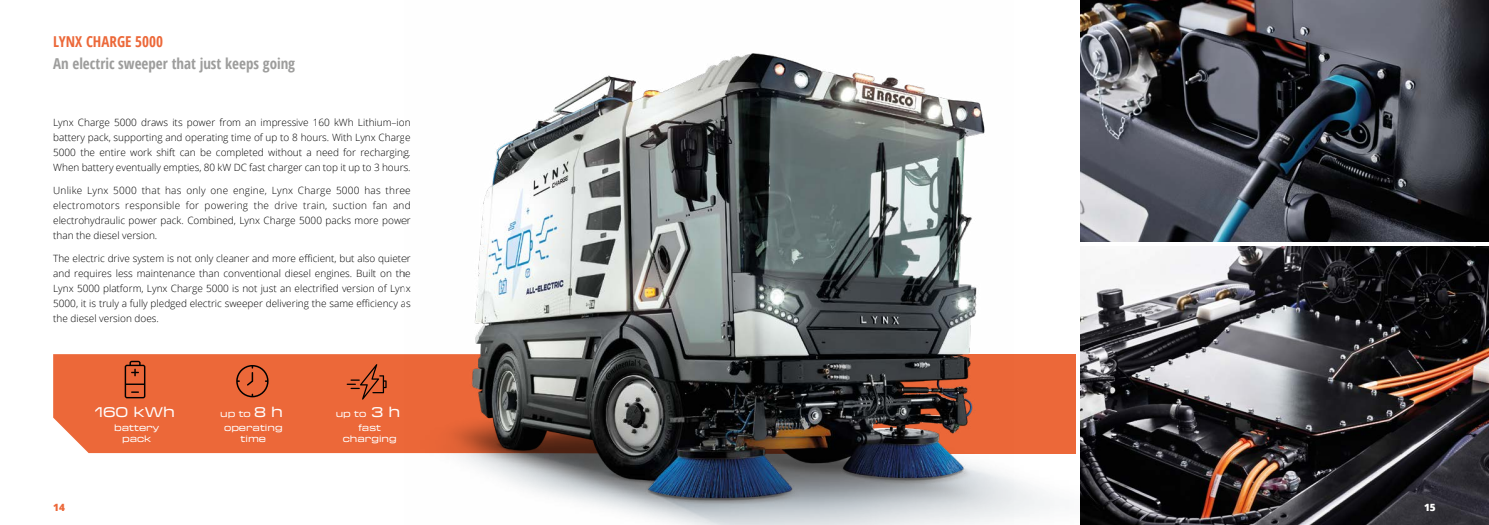
<style>
.page{position:relative;width:1489px;height:525px;background:#fff}
.page>*{position:absolute;margin:0;border:0;box-sizing:border-box;transform-origin:0 0}
.Naslov{font:700 condensed 15px "Open Sans";color:#9d9d9c}
.Naslov-2{font:700 condensed 15px "Open Sans";color:#ec6839}
.t1{font:expanded 13.75px "Transducer Test";color:#fff}
.Tekst{font:300 10px/15px "Open Sans";color:#000;text-align:justify}
.t2{font:800 10px "Open Sans";color:#ec6839}
.t3{font:800 10px "Open Sans";color:#fff}
.t4{font:expanded 8.75px/10.6px "Transducer Test";color:#fff;text-align:center}
.s1{font-size:13.75px}
</style>
<div class="page">
<div style="left:53px;top:354px;width:352px;height:99px;background:#ec6839"></div>
<img style="left:1089px;top:0;width:399px;height:242px">
<img style="left:1089px;top:246px;width:399px;height:278px">
<svg style="left:125px;top:360px;width:20px;height:38px"></svg>
<svg style="left:236px;top:365px;width:32px;height:32px"></svg>
<svg style="left:347px;top:364px;width:39px;height:35px"></svg>
<img style="left:1013px;top:0;width:76px;height:524px">
<img style="left:405px;top:53px;width:608px;height:471px">
<p class="Naslov-2" style="left:53px;top:31px;width:111px">LYNX CHARGE 5000</p>
<p class="Naslov" style="left:53px;top:53px;width:243px">An electric sweeper that just keeps going</p>
<p class="Tekst" style="left:53px;top:114px;width:359px">Lynx Charge 5000 draws its power from an impressive 160 kWh Lithium–ion battery pack, supporting and operating time of up to 8 hours. With Lynx Charge 5000 the entire work shift can be completed without a need for recharging.<br>When battery eventually empties, 80 kW DC fast charger can top it up to 3 hours.</p>
<p class="Tekst" style="left:53px;top:182px;width:359px">Unlike Lynx 5000 that has only one engine, Lynx Charge 5000 has three electromotors responsible for powering the drive train, suction fan and electrohydraulic power pack. Combined, Lynx Charge 5000 packs more power than the diesel version.</p>
<p class="Tekst" style="left:53px;top:250px;width:359px">The electric drive system is not only cleaner and more efficient, but also quieter and requires less maintenance than conventional diesel engines. Built on the Lynx 5000 platform, Lynx Charge 5000 is not just an electrified version of Lynx 5000, it is truly a fully pledged electric sweeper delivering the same efficiency as the diesel version does.</p>
<p class="t1" style="left:95px;top:406px;width:81px">160 kWh</p>
<p class="t4" style="left:114px;top:423px;width:47px">battery pack</p>
<p class="t4" style="left:220px;top:408px;width:64px">up to <span class="s1">8 h</span></p>
<p class="t4" style="left:224px;top:423px;width:60px">operating</p>
<p class="t4" style="left:240px;top:433px;width:27px">time</p>
<p class="t4" style="left:336px;top:408px;width:66px">up to <span class="s1">3 h</span></p>
<p class="t4" style="left:358px;top:423px;width:24px">fast</p>
<p class="t4" style="left:343px;top:433px;width:55px">charging</p>
<p class="t2" style="left:53px;top:499px;width:13px">14</p>
<p class="t3" style="left:1423px;top:499px;width:13px">15</p>
</div>
